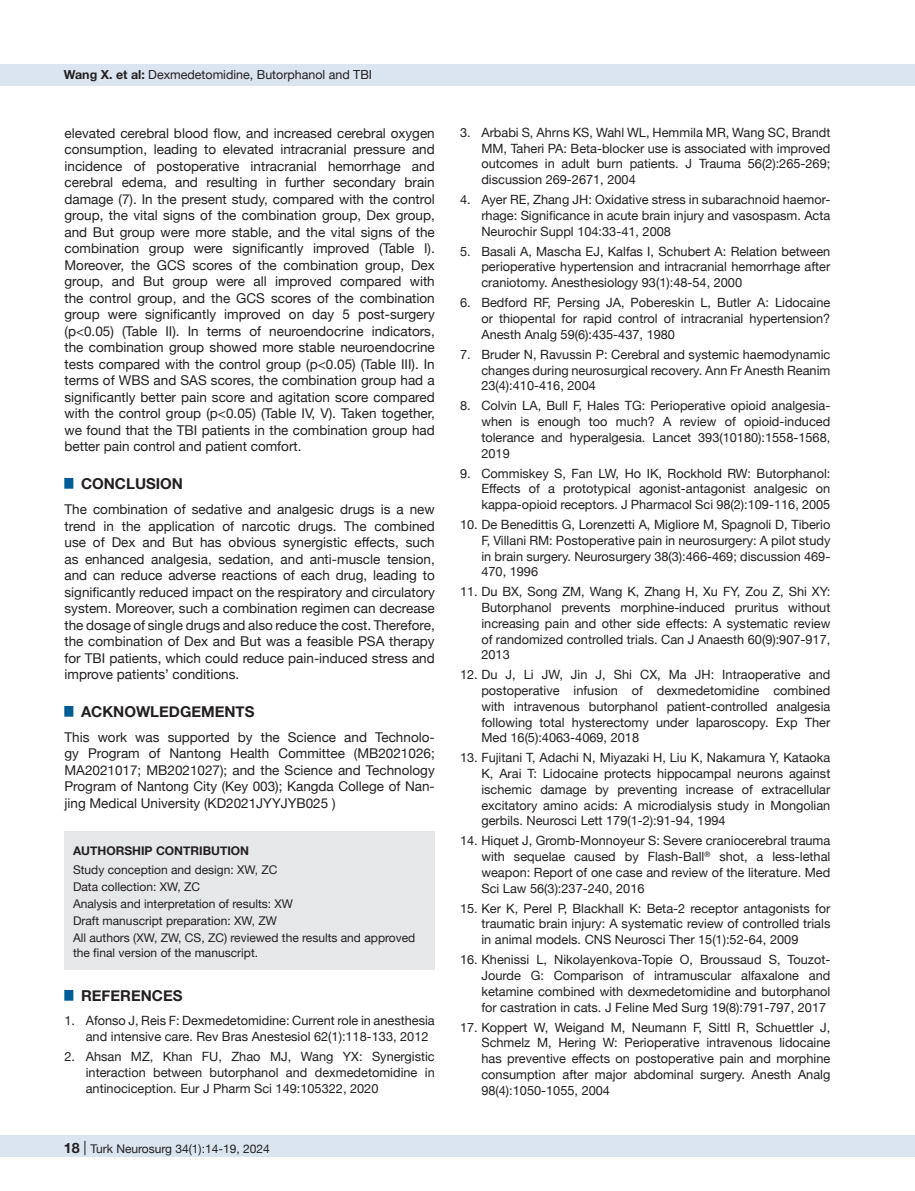
<style>
.page{position:relative;width:915px;height:1191px;background:#fff}
.page>*{position:absolute;margin:0;border:0;box-sizing:border-box;transform-origin:0 0}
.t1{font:700 15px "Helvetica Neue";color:#231f20}
.t2{font:13.5px/16.5px "Helvetica Neue";color:#231f20;text-align:justify}
.t3{font:12.75px/15.8px "Helvetica Neue";color:#231f20;text-align:justify}
.t4{font:12.45px "Helvetica Neue";color:#231f20}
.t5{font:12px/15px "Helvetica Neue";color:#231f20}
.t6{font:700 12px "Helvetica Neue";color:#231f20}
.s1{font-weight:700}
.s2{font-weight:700;font-size:14.25px}
.s3{font-size:14.25px}
</style>
<div class="page">
<div style="left:0;top:1135px;width:914px;height:22px;background:#dbe5f0"></div>
<div style="left:0;top:64px;width:914px;height:21px;background:#dbe5f0"></div>
<div style="left:64px;top:831px;width:370px;height:138px;background:#e6e7e9"></div>
<p class="t4" style="left:64px;top:66px;width:310px"><span class="s1">Wang X. et al:</span> Dexmedetomidine, Butorphanol and TBI</p>
<p class="t2" style="left:64px;top:125px;width:371px">elevated cerebral blood flow, and increased cerebral oxygen consumption, leading to elevated intracranial pressure and incidence of postoperative intracranial hemorrhage and cerebral edema, and resulting in further secondary brain damage (7). In the present study, compared with the control group, the vital signs of the combination group, Dex group, and But group were more stable, and the vital signs of the combination group were significantly improved (Table I).<br>Moreover, the GCS scores of the combination group, Dex group, and But group were all improved compared with the control group, and the GCS scores of the combination group were significantly improved on day 5 post-surgery (p&lt;0.05) (Table II). In terms of neuroendocrine indicators, the combination group showed more stable neuroendocrine tests compared with the control group (p&lt;0.05) (Table III). In terms of WBS and SAS scores, the combination group had a significantly better pain score and agitation score compared with the control group (p&lt;0.05) (Table IV, V). Taken together, we found that the TBI patients in the combination group had better pain control and patient comfort.</p>
<p class="t1" style="left:64px;top:472px;width:120px"><sup>█</sup> CONCLUSION</p>
<p class="t2" style="left:64px;top:502px;width:371px">The combination of sedative and analgesic drugs is a new trend in the application of narcotic drugs. The combined use of Dex and But has obvious synergistic effects, such as enhanced analgesia, sedation, and anti-muscle tension, and can reduce adverse reactions of each drug, leading to significantly reduced impact on the respiratory and circulatory system. Moreover, such a combination regimen can decrease the dosage of single drugs and also reduce the cost. Therefore, the combination of Dex and But was a feasible PSA therapy for TBI patients, which could reduce pain-induced stress and improve patients’ conditions.</p>
<p class="t1" style="left:64px;top:699px;width:191px"><sup>█</sup> ACKNOWLEDGEMENTS</p>
<p class="t2" style="left:64px;top:729px;width:371px">This work was supported by the Science and Technolo&shy;gy Program of Nantong Health Committee (MB2021026; MA2021017; MB2021027); and the Science and Technology Program of Nantong City (Key 003); Kangda College of Nan&shy;jing Medical University (KD2021JYYJYB025 )</p>
<p class="t6" style="left:73px;top:841px;width:177px">AUTHORSHIP CONTRIBUTION</p>
<p class="t5" style="left:73px;top:862px;width:206px">Study conception and design: XW, ZC</p>
<p class="t5" style="left:73px;top:880px;width:128px">Data collection: XW, ZC</p>
<p class="t5" style="left:73px;top:897px;width:221px">Analysis and interpretation of results: XW</p>
<p class="t5" style="left:73px;top:914px;width:205px">Draft manuscript preparation: XW, ZW</p>
<p class="t5" style="left:73px;top:931px;width:344px">All authors (XW, ZW, CS, ZC) reviewed the results and approved the final version of the manuscript.</p>
<p class="t1" style="left:64px;top:984px;width:119px"><sup>█</sup> REFERENCES</p>
<p class="t3" style="left:86px;top:1013px;width:350px;text-indent:-21px">1. Afonso J, Reis F: Dexmedetomidine: Current role in anesthesia and intensive care. Rev Bras Anestesiol 62(1):118-133, 2012</p>
<p class="t3" style="left:86px;top:1049px;width:350px;text-indent:-21px">2. Ahsan MZ, Khan FU, Zhao MJ, Wang YX: Synergistic interaction between butorphanol and dexmedetomidine in antinociception. Eur J Pharm Sci 149:105322, 2020</p>
<p class="t5" style="left:63px;top:1142px;width:208px"><span class="s2">18</span> <span class="s3">|</span> Turk Neurosurg 34(1):14-19, 2024</p>
<p class="t3" style="left:481px;top:125px;width:350px;text-indent:-21px">3. Arbabi S, Ahrns KS, Wahl WL, Hemmila MR, Wang SC, Brandt MM, Taheri PA: Beta-blocker use is associated with improved outcomes in adult burn patients. J Trauma 56(2):265-269; discussion 269-2671, 2004</p>
<p class="t3" style="left:481px;top:192px;width:350px;text-indent:-21px">4. Ayer RE, Zhang JH: Oxidative stress in subarachnoid haemor&shy;rhage: Significance in acute brain injury and vasospasm. Acta Neurochir Suppl 104:33-41, 2008</p>
<p class="t3" style="left:481px;top:244px;width:350px;text-indent:-21px">5. Basali A, Mascha EJ, Kalfas I, Schubert A: Relation between perioperative hypertension and intracranial hemorrhage after craniotomy. Anesthesiology 93(1):48-54, 2000</p>
<p class="t3" style="left:481px;top:295px;width:350px;text-indent:-21px">6. Bedford RF, Persing JA, Pobereskin L, Butler A: Lidocaine or thiopental for rapid control of intracranial hypertension?<br>Anesth Analg 59(6):435-437, 1980</p>
<p class="t3" style="left:481px;top:347px;width:350px;text-indent:-21px">7. Bruder N, Ravussin P: Cerebral and systemic haemodynamic changes during neurosurgical recovery. Ann Fr Anesth Reanim 23(4):410-416, 2004</p>
<p class="t3" style="left:481px;top:398px;width:350px;text-indent:-21px">8. Colvin LA, Bull F, Hales TG: Perioperative opioid analgesia&shy;when is enough too much? A review of opioid-induced tolerance and hyperalgesia. Lancet 393(10180):1558-1568, 2019</p>
<p class="t3" style="left:481px;top:466px;width:350px;text-indent:-21px">9. Commiskey S, Fan LW, Ho IK, Rockhold RW: Butorphanol:<br>Effects of a prototypical agonist-antagonist analgesic on kappa-opioid receptors. J Pharmacol Sci 98(2):109-116, 2005</p>
<p class="t3" style="left:481px;top:517px;width:350px;text-indent:-21px">10. De Benedittis G, Lorenzetti A, Migliore M, Spagnoli D, Tiberio F, Villani RM: Postoperative pain in neurosurgery: A pilot study in brain surgery. Neurosurgery 38(3):466-469; discussion 469- 470, 1996</p>
<p class="t3" style="left:481px;top:584px;width:350px;text-indent:-21px">11. Du BX, Song ZM, Wang K, Zhang H, Xu FY, Zou Z, Shi XY:<br>Butorphanol prevents morphine-induced pruritus without increasing pain and other side effects: A systematic review of randomized controlled trials. Can J Anaesth 60(9):907-917, 2013</p>
<p class="t3" style="left:481px;top:667px;width:350px;text-indent:-21px">12. Du J, Li JW, Jin J, Shi CX, Ma JH: Intraoperative and postoperative infusion of dexmedetomidine combined with intravenous butorphanol patient-controlled analgesia following total hysterectomy under laparoscopy. Exp Ther Med 16(5):4063-4069, 2018</p>
<p class="t3" style="left:481px;top:750px;width:350px;text-indent:-21px">13. Fujitani T, Adachi N, Miyazaki H, Liu K, Nakamura Y, Kataoka K, Arai T: Lidocaine protects hippocampal neurons against ischemic damage by preventing increase of extracellular excitatory amino acids: A microdialysis study in Mongolian gerbils. Neurosci Lett 179(1-2):91-94, 1994</p>
<p class="t3" style="left:481px;top:833px;width:350px;text-indent:-21px">14. Hiquet J, Gromb-Monnoyeur S: Severe craniocerebral trauma with sequelae caused by Flash-Ball<sup>®</sup> shot, a less-lethal weapon: Report of one case and review of the literature. Med Sci Law 56(3):237-240, 2016</p>
<p class="t3" style="left:481px;top:901px;width:350px;text-indent:-21px">15. Ker K, Perel P, Blackhall K: Beta-2 receptor antagonists for traumatic brain injury: A systematic review of controlled trials in animal models. CNS Neurosci Ther 15(1):52-64, 2009</p>
<p class="t3" style="left:481px;top:952px;width:350px;text-indent:-21px">16. Khenissi L, Nikolayenkova-Topie O, Broussaud S, Touzot-Jourde G: Comparison of intramuscular alfaxalone and ketamine combined with dexmedetomidine and butorphanol for castration in cats. J Feline Med Surg 19(8):791-797, 2017</p>
<p class="t3" style="left:481px;top:1019px;width:350px;text-indent:-21px">17. Koppert W, Weigand M, Neumann F, Sittl R, Schuettler J, Schmelz M, Hering W: Perioperative intravenous lidocaine has preventive effects on postoperative pain and morphine consumption after major abdominal surgery. Anesth Analg 98(4):1050-1055, 2004</p>
</div>
